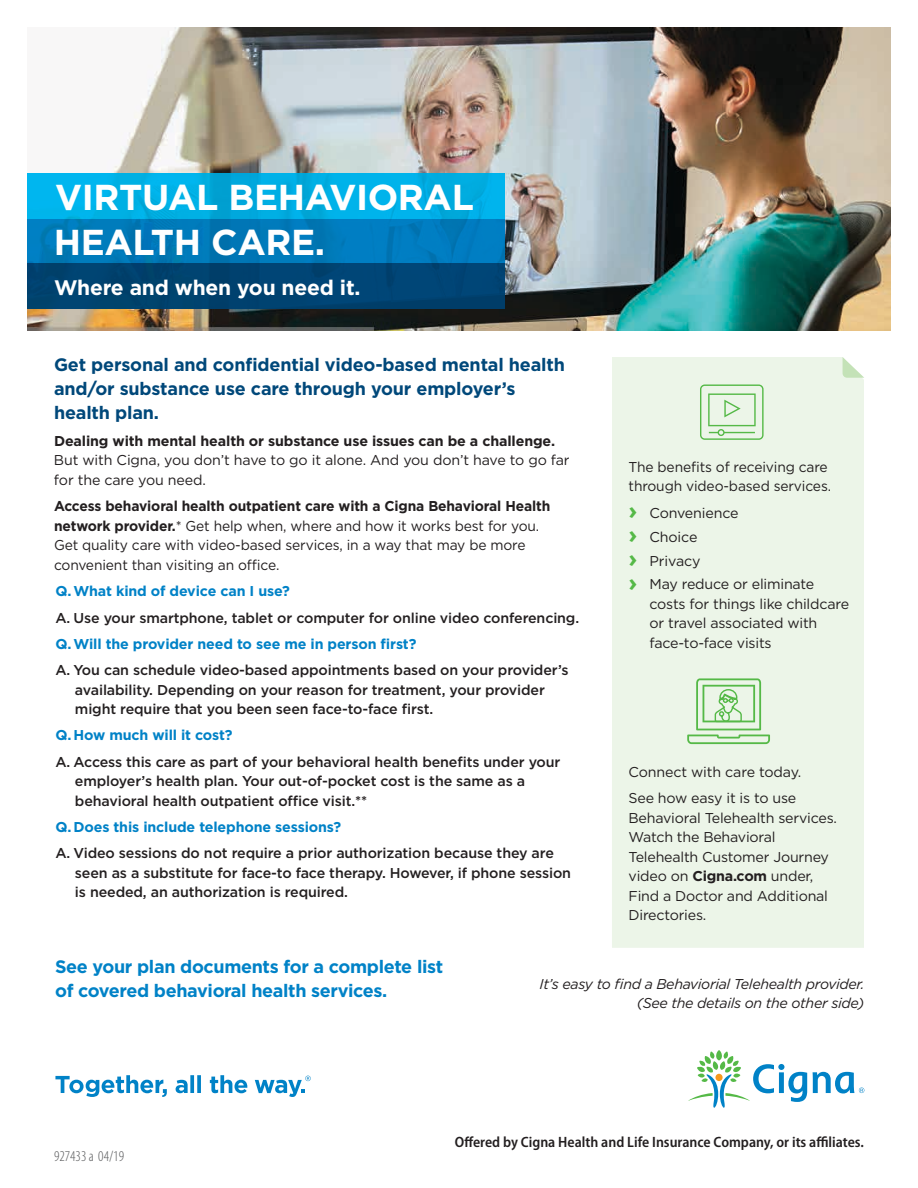
<style>
.page{position:relative;width:918px;height:1188px;background:#fff}
.page>*{position:absolute;margin:0;border:0;box-sizing:border-box;transform-origin:0 0}
.t1{font:700 36px "Gotham";letter-spacing:-.01em;color:#fff}
.t2{font:700 21px "Gotham";letter-spacing:-.01em;color:#fff}
.t3{font:700 18px/24px "Gotham";letter-spacing:-.01em;color:#00487a}
.t4{font:700 18px/24px "Gotham";letter-spacing:-.02em;color:#0082c7}
.t5{font:600 semi-condensed 15px "Myriad Pro";color:#231f20}
.t6{font:300 condensed 15px "Myriad Pro";color:#58595b}
.t7{font:14.25px/19.5px "Gotham";letter-spacing:-.015em;color:#231f20}
.t8{font:500 14.25px/19.5px "Gotham";letter-spacing:-.01em;color:#231f20}
.t9{font:700 14.25px "Gotham";letter-spacing:-.01em;color:#0082c7}
.t10{font:italic 14.25px/19.5px "Gotham";letter-spacing:-.025em;color:#231f20;text-align:right}
.t11{font:700 14.25px "Gotham";letter-spacing:-.01em;color:#231f20}
.s1{font-weight:700}
.s2{font-weight:700;font-size:24px;color:#55b947}
</style>
<div class="page">
<img style="left:27px;top:27px;width:863px;height:303px">
<div style="left:612px;top:357px;width:252px;height:591px;background:#ecf5e8"></div>
<svg style="left:843px;top:357px;width:21px;height:21px"></svg>
<svg style="left:700px;top:385px;width:64px;height:55px;background:#cfe9c9"></svg>
<svg style="left:687px;top:678px;width:83px;height:66px;background:#c8e6c1"></svg>
<svg style="left:27px;top:218px;width:477px;height:46px;background:#0079b9"></svg>
<div style="left:27px;top:264px;width:477px;height:45px;background:#004471"></div>
<svg style="left:27px;top:173px;width:477px;height:45px;background:#00afe5"></svg>
<svg style="left:55px;top:1075px;width:112px;height:22px"></svg>
<svg style="left:176px;top:1075px;width:25px;height:18px"></svg>
<svg style="left:210px;top:1075px;width:37px;height:18px"></svg>
<svg style="left:255px;top:1076px;width:56px;height:21px"></svg>
<svg style="left:688px;top:1050px;width:176px;height:58px"></svg>
<h1 class="t1" style="left:55px;top:174px;width:245px">VIRTUAL behavi</h1>
<h1 class="t1" style="left:368px;top:174px;width:56px">oral</h1>
<h1 class="t1" style="left:54px;top:219px;width:75px">health</h1>
<h1 class="t1" style="left:211px;top:219px;width:27px">car</h1>
<h1 class="t1" style="left:291px;top:219px;width:36px">e.</h1>
<h2 class="t2" style="left:54px;top:273px;width:308px">Where and when you need it.</h2>
<p class="t3" style="left:54px;top:353px;width:513px">Get personal and confidential video-based mental health and/or substance use care through your employer’s health plan.</p>
<p class="t11" style="left:54px;top:431px;width:503px">Dealing with mental health or substance use issues can be a challenge.</p>
<p class="t7" style="left:54px;top:450px;width:517px">But with Cigna, you don’t have to go it alone. And you don’t have to go far for the care you need.</p>
<p class="t7" style="left:54px;top:496px;width:498px"><span class="s1">Access behavioral health outpatient care with a Cigna Behavioral Health network provider.</span>* Get help when, where and how it works best for you.<br>Get quality care with video-based services, in a way that may be more convenient than visiting an office.</p>
<p class="t9" style="left:56px;top:582px;width:236px">Q.What kind of device can I use?</p>
<p class="t8" style="left:56px;top:608px;width:525px">A. Use your smartphone, tablet or computer for online video conferencing.</p>
<p class="t9" style="left:56px;top:634px;width:362px">Q.Will the provider need to see me in person first?</p>
<p class="t8" style="left:75px;top:660px;width:495px;text-indent:-19px">A. You can schedule video-based appointments based on your provider’s availability. Depending on your reason for treatment, your provider might require that you been seen face-to-face first.</p>
<p class="t9" style="left:56px;top:726px;width:179px">Q.How much will it cost?</p>
<p class="t8" style="left:75px;top:752px;width:487px;text-indent:-19px">A. Access this care as part of your behavioral health benefits under your employer’s health plan. Your out-of-pocket cost is the same as a behavioral health outpatient office visit.**</p>
<p class="t9" style="left:56px;top:817px;width:287px">Q.Does this include telephone sessions?</p>
<p class="t8" style="left:75px;top:843px;width:498px;text-indent:-19px">A. Video sessions do not require a prior authorization because they are seen as a substitute for face-to face therapy. However, if phone session is needed, an authorization is required.</p>
<p class="t7" style="left:629px;top:457px;width:204px">The benefits of receiving care through video-based services.</p>
<p class="t7" style="left:629px;top:501px;width:187px;line-height:23.9px"><span class="s2">›</span> Convenience<br><span class="s2">›</span> Choice<br><span class="s2">›</span> Privacy<br><span class="s2">›</span> May reduce or eliminate</p>
<p class="t7" style="left:650px;top:594px;width:201px">costs for things like childcare or travel associated with face-to-face visits</p>
<p class="t7" style="left:629px;top:758px;width:174px;line-height:26.5px">Connect with care today.<br>See how easy it is to use</p>
<p class="t7" style="left:629px;top:808px;width:210px">Behavioral Telehealth services.<br>Watch the Behavioral<br>Telehealth Customer Journey video on <span class="s1">Cigna.com</span> under,<br>Find a Doctor and Additional<br>Directories.</p>
<p class="t4" style="left:55px;top:955px;width:390px">See your plan documents for a complete list of covered behavioral health services.</p>
<p class="t10" style="left:540px;top:974px;width:326px">It’s easy to find a Behaviorial Telehealth provider. (See the details on the other side)</p>
<p class="t6" style="left:54px;top:1148px;width:72px">927433 a 04/19</p>
<p class="t5" style="left:455px;top:1134px;width:411px">Offered by Cigna Health and Life Insurance Company, or its affiliates.</p>
</div>
